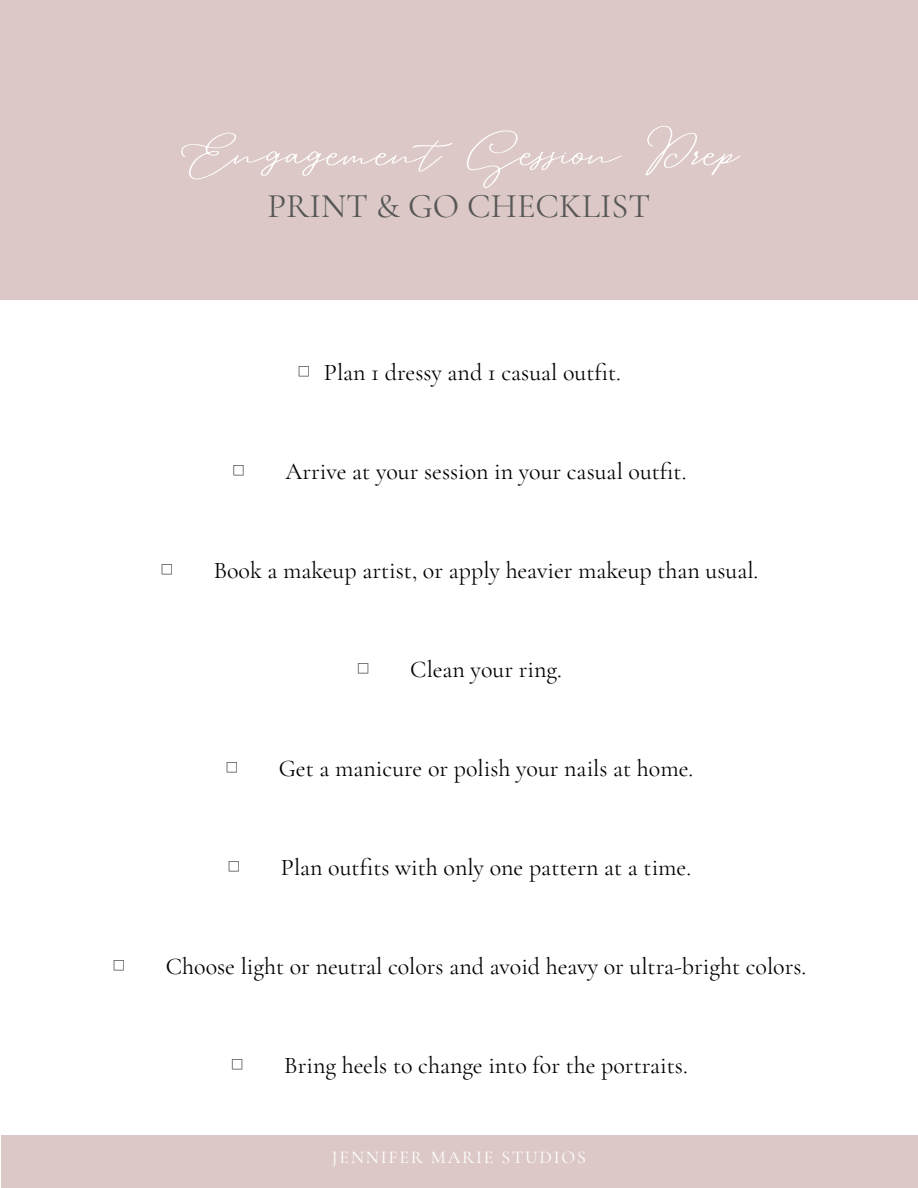
<style>
.page{position:relative;width:918px;height:1188px;background:#fff}
.page>*{position:absolute;margin:0;border:0;box-sizing:border-box;transform-origin:0 0}
.t1{font:90px "Warm Script";color:#fff}
.t2{font:34.5px "Cormorant Garamond";color:#575757}
.t3{font:24px "Cormorant Garamond";color:#000}
.t4{font:24px "Playfair Display";color:#000}
.t5{font:18px "Cormorant Garamond";letter-spacing:.1em;color:#fff}
.s1{font-family:"Playfair Display"}
</style>
<div class="page">
<div style="left:2px;top:1136px;width:916px;height:52px;background:#dcc9c7"></div>
<div style="left:0;top:0;width:918px;height:299px;background:#dcc9c7"></div>
<h1 class="t1" style="left:181px;top:103px;width:557px">Engagement Session Prep</h1>
<h2 class="t2" style="left:268px;top:185px;width:384px">PRINT &amp; GO CHECKLIST</h2>
<p class="t3" style="left:297px;top:357px;width:326px"><span class="s1">̑</span> Plan 1 dressy and 1 casual outfit.</p>
<p class="t4" style="left:232px;top:454px;width:16px">̑</p>
<p class="t3" style="left:286px;top:456px;width:402px">Arrive at your session in your casual outfit.</p>
<p class="t4" style="left:160px;top:554px;width:16px">̑</p>
<p class="t3" style="left:214px;top:555px;width:546px">Book a makeup artist, or apply heavier makeup than usual.</p>
<p class="t4" style="left:356px;top:652px;width:16px">̑</p>
<p class="t3" style="left:410px;top:654px;width:153px">Clean your ring.</p>
<p class="t4" style="left:225px;top:752px;width:16px">̑</p>
<p class="t3" style="left:279px;top:753px;width:416px">Get a manicure or polish your nails at home.</p>
<p class="t4" style="left:227px;top:850px;width:16px">̑</p>
<p class="t3" style="left:281px;top:852px;width:412px">Plan outfits with only one pattern at a time.</p>
<p class="t4" style="left:112px;top:950px;width:16px">̑</p>
<p class="t3" style="left:166px;top:951px;width:642px">Choose light or neutral colors and avoid heavy or ultra-bright colors.</p>
<p class="t4" style="left:230px;top:1048px;width:16px">̑</p>
<p class="t3" style="left:284px;top:1050px;width:405px">Bring heels to change into for the portraits.</p>
<p class="t5" style="left:332px;top:1146px;width:256px">JENNIFER MARIE STUDIOS</p>
</div>
